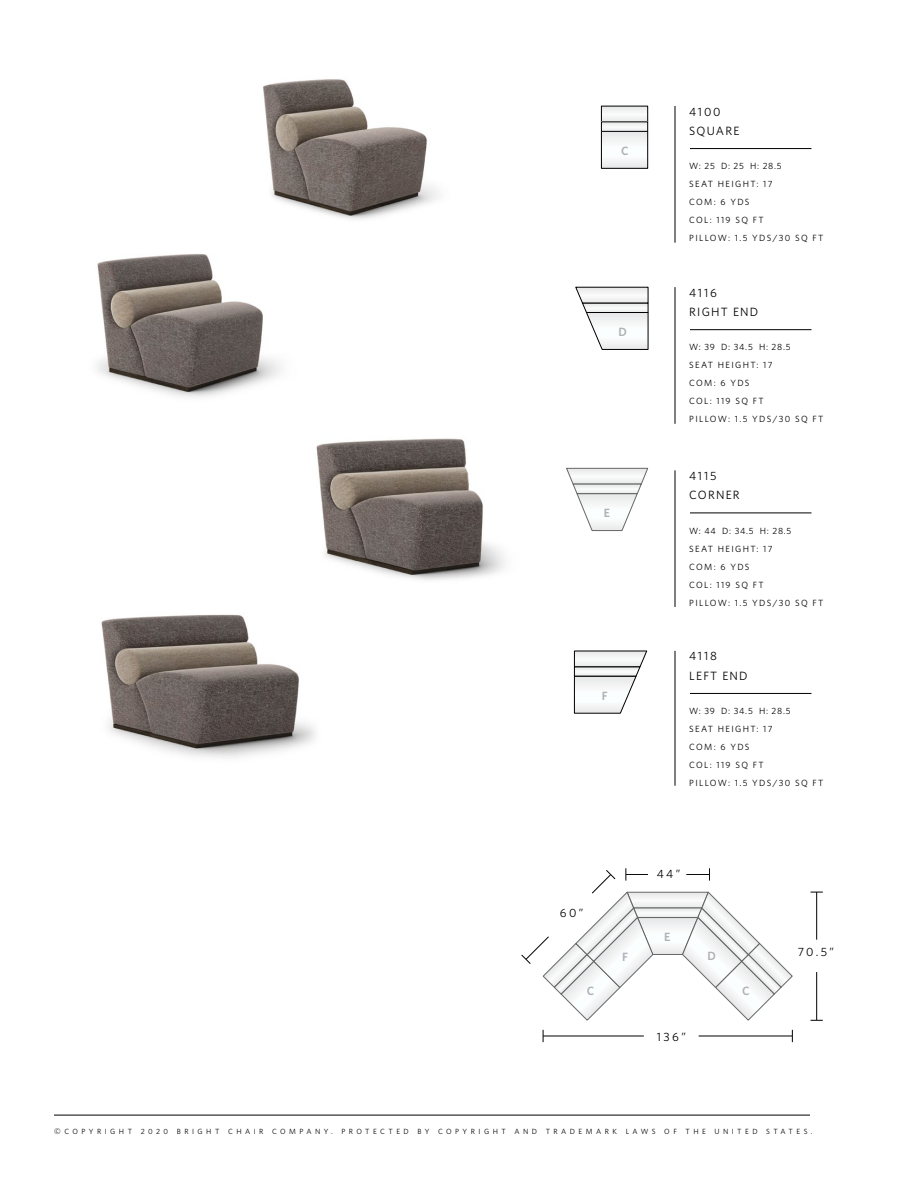
<style>
.page{position:relative;width:918px;height:1188px;background:#fff}
.page>*{position:absolute;margin:0;border:0;box-sizing:border-box;transform-origin:0 0}
.t1{font:12px/19.5px "Whitney HTF";letter-spacing:.1em;color:#000}
.t2{font:600 12px "Whitney HTF";color:#b0b2b5}
.t3{font:9px/18px "Whitney HTF";letter-spacing:.15em;color:#000}
.t4{font:7.5px "Whitney HTF";letter-spacing:.46em;color:#000}
.s1{font-size:8.25px}
</style>
<div class="page">
<img style="left:263px;top:79px;width:176px;height:141px">
<img style="left:97px;top:193px;width:205px;height:204px">
<img style="left:277px;top:376px;width:229px;height:204px">
<img style="left:101px;top:553px;width:225px;height:205px">
<svg style="left:792px;top:1030px;width:1px;height:12px"></svg>
<hr style="left:543px;top:1036px;width:101px;height:1px;background:#000">
<hr style="left:699px;top:1036px;width:93px;height:1px;background:#000">
<svg style="left:521px;top:868px;width:272px;height:153px"></svg>
<svg style="left:811px;top:1020px;width:12px;height:1px"></svg>
<hr style="left:816px;top:892px;width:1px;height:48px;background:#000">
<hr style="left:816px;top:972px;width:1px;height:48px;background:#000">
<hr style="left:54px;top:1115px;width:756px;height:1px;background:#000">
<hr style="left:690px;top:148px;width:121px;height:1px;background:#000">
<hr style="left:690px;top:329px;width:121px;height:1px;background:#000">
<hr style="left:690px;top:513px;width:121px;height:1px;background:#000">
<hr style="left:690px;top:693px;width:121px;height:1px;background:#000">
<hr style="left:675px;top:106px;width:1px;height:137px;background:#000">
<hr style="left:675px;top:287px;width:1px;height:137px;background:#000">
<hr style="left:675px;top:470px;width:1px;height:137px;background:#000">
<hr style="left:675px;top:651px;width:1px;height:135px;background:#000">
<div style="left:601px;top:131px;width:47px;height:37px;background:linear-gradient(to right,#f5f6f6,#f5f6f6)"></div>
<div style="left:601px;top:131px;width:47px;height:37px;border:1px solid #000"></div>
<div style="left:601px;top:106px;width:47px;height:16px;background:#f2f2f2"></div>
<div style="left:601px;top:122px;width:47px;height:9px;background:#f4f5f5"></div>
<div style="left:601px;top:122px;width:47px;height:10px;border:1px solid #000"></div>
<svg style="left:575px;top:287px;width:73px;height:63px"></svg>
<svg style="left:566px;top:468px;width:82px;height:63px"></svg>
<svg style="left:574px;top:651px;width:73px;height:62px"></svg>
<h1 class="t2" style="left:621px;top:144px;width:9px">C</h1>
<h1 class="t2" style="left:619px;top:325px;width:10px">D</h1>
<h1 class="t2" style="left:604px;top:506px;width:8px">E</h1>
<h1 class="t2" style="left:602px;top:689px;width:7px">F</h1>
<h1 class="t1" style="left:689px;top:102px;width:52px">4100<br>SQUARE</h1>
<p class="t3" style="left:689px;top:158px;width:136px">W: 25 D: 25 H: 28.5<br>SEAT HEIGHT: 17<br>COM: 6 YDS<br>COL: 119 SQ FT<br>PILLOW: 1.5 YDS/30 SQ FT</p>
<h1 class="t1" style="left:689px;top:284px;width:71px">4116<br>RIGHT END</h1>
<p class="t3" style="left:689px;top:339px;width:136px">W: 39 D: 34.5 H: 28.5<br>SEAT HEIGHT: 17<br>COM: 6 YDS<br>COL: 119 SQ FT<br>PILLOW: 1.5 YDS/30 SQ FT</p>
<h1 class="t1" style="left:689px;top:467px;width:52px">4115<br>CORNER</h1>
<p class="t3" style="left:689px;top:522px;width:136px">W: 44 D: 34.5 H: 28.5<br>SEAT HEIGHT: 17<br>COM: 6 YDS<br>COL: 119 SQ FT<br>PILLOW: 1.5 YDS/30 SQ FT</p>
<h1 class="t1" style="left:689px;top:647px;width:60px">4118<br>LEFT END</h1>
<p class="t3" style="left:689px;top:703px;width:136px">W: 39 D: 34.5 H: 28.5<br>SEAT HEIGHT: 17<br>COM: 6 YDS<br>COL: 119 SQ FT<br>PILLOW: 1.5 YDS/30 SQ FT</p>
<h1 class="t1" style="left:560px;top:904px;width:25px">60”</h1>
<h1 class="t2" style="left:622px;top:950px;width:7px">F</h1>
<h1 class="t1" style="left:657px;top:865px;width:25px">44”</h1>
<h1 class="t2" style="left:664px;top:930px;width:8px">E</h1>
<h1 class="t2" style="left:708px;top:949px;width:10px">D</h1>
<h1 class="t1" style="left:798px;top:943px;width:38px">70.5”</h1>
<h1 class="t2" style="left:587px;top:984px;width:9px">C</h1>
<h1 class="t2" style="left:742px;top:984px;width:9px">C</h1>
<h1 class="t1" style="left:657px;top:1028px;width:31px">136”</h1>
<p class="t4" style="left:54px;top:1129px;width:760px"><span class="s1">©</span>COPYRIGHT 2020 BRIGHT CHAIR COMPANY. PROTECTED BY COPYRIGHT AND TRADEMARK LAWS OF THE UNITED STATES.</p>
</div>
